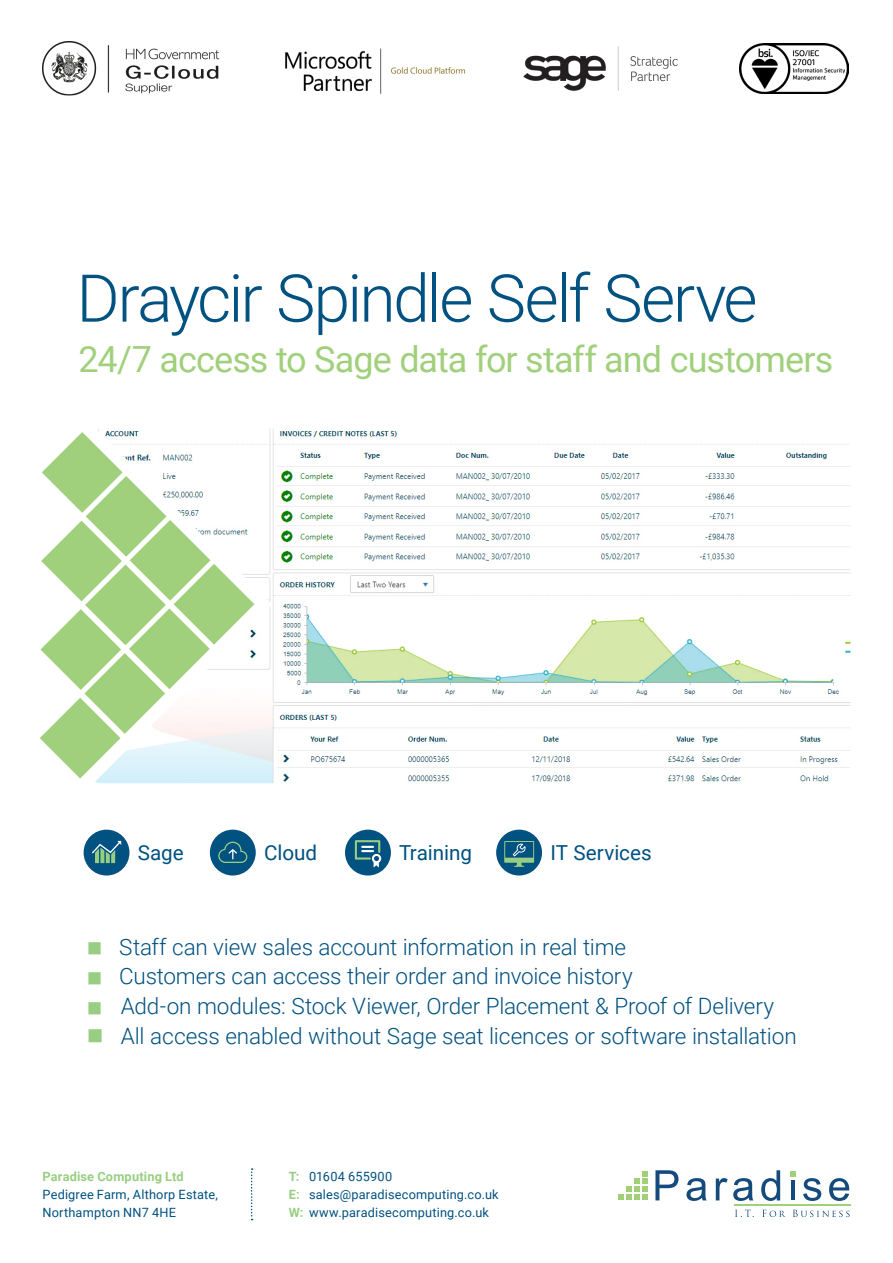
<style>
.page{position:relative;width:893px;height:1263px;background:#fff}
.page>*{position:absolute;margin:0;border:0;box-sizing:border-box;transform-origin:0 0}
.t1{font:300 66px "Roboto";letter-spacing:-.04em;color:#015181}
.t2{font:36px "Roboto";letter-spacing:-.025em;color:#a1d07c}
.t3{font:300 22.5px "Roboto";letter-spacing:-.01em;color:#015181}
.t4{font:20.7px "Roboto";color:#015181}
.Bulleted_list{font:12.75px "Roboto";letter-spacing:.015em;color:#015181}
.Bulleted_list-2{font:700 12.75px "Roboto";letter-spacing:.015em;color:#98ce81}
.s1{font-weight:700;color:#98ce81}
</style>
<div class="page">
<img style="left:272px;top:429px;width:578px;height:354px">
<img style="left:43px;top:42px;width:177px;height:54px">
<img style="left:523px;top:46px;width:155px;height:45px">
<img style="left:740px;top:43px;width:108px;height:51px">
<svg style="left:80px;top:429px;width:192px;height:355px"></svg>
<svg style="left:40px;top:432px;width:214px;height:346px"></svg>
<div style="left:84px;top:830px;width:45px;height:45px;background:#015181;border-radius:50%"></div>
<svg style="left:92px;top:841px;width:29px;height:22px"></svg>
<div style="left:210px;top:830px;width:46px;height:45px;background:#015181;border-radius:50%"></div>
<svg style="left:218px;top:842px;width:29px;height:21px"></svg>
<div style="left:345px;top:830px;width:46px;height:45px;background:#015181;border-radius:50%"></div>
<svg style="left:355px;top:840px;width:26px;height:27px"></svg>
<div style="left:496px;top:830px;width:46px;height:45px;background:#015181;border-radius:50%"></div>
<svg style="left:504px;top:841px;width:30px;height:26px"></svg>
<img style="left:285px;top:48px;width:180px;height:46px">
<svg style="left:655px;top:1170px;width:23px;height:30px"></svg>
<svg style="left:686px;top:1178px;width:21px;height:23px"></svg>
<svg style="left:716px;top:1178px;width:37px;height:23px"></svg>
<svg style="left:761px;top:1170px;width:19px;height:31px"></svg>
<hr style="left:791px;top:1180px;width:3px;height:20px;background:#144a7c">
<svg style="left:803px;top:1178px;width:18px;height:23px"></svg>
<svg style="left:829px;top:1178px;width:20px;height:23px"></svg>
<svg style="left:790px;top:1171px;width:5px;height:5px"></svg>
<svg style="left:735px;top:1209px;width:19px;height:8px"></svg>
<svg style="left:762px;top:1209px;width:24px;height:8px"></svg>
<svg style="left:793px;top:1210px;width:57px;height:7px"></svg>
<hr style="left:734px;top:1205px;width:116px;height:1px;background:#a1d076">
<svg style="left:618px;top:1171px;width:29px;height:29px"></svg>
<svg style="left:251px;top:1168px;width:2px;height:52px"></svg>
<p class="t1" style="left:76px;top:252px;width:682px">Draycir Spindle Self Serve</p>
<p class="t2" style="left:79px;top:334px;width:756px">24/7 access to Sage data for staff and customers</p>
<p class="t4" style="left:138px;top:838px;width:48px">Sage</p>
<p class="t4" style="left:264px;top:838px;width:55px">Cloud</p>
<p class="t4" style="left:399px;top:838px;width:74px">Training</p>
<p class="t4" style="left:550px;top:838px;width:103px">IT Services</p>
<p class="t3" style="left:119px;top:931px;width:508px">Staff can view sales account information in real time</p>
<p class="t3" style="left:119px;top:960px;width:515px">Customers can access their order and invoice history</p>
<p class="t3" style="left:121px;top:990px;width:655px">Add-on modules: Stock Viewer, Order Placement &amp; Proof of Delivery</p>
<p class="t3" style="left:121px;top:1020px;width:678px">All access enabled without Sage seat licences or software installation</p>
<p class="Bulleted_list-2" style="left:43px;top:1167px;width:143px">Paradise Computing Ltd</p>
<p class="Bulleted_list" style="left:43px;top:1185px;width:177px">Pedigree Farm, Althorp Estate,</p>
<p class="Bulleted_list" style="left:43px;top:1204px;width:135px">Northampton NN7 4HE</p>
<p class="Bulleted_list" style="left:289px;top:1167px;width:105px"><span class="s1">T:</span> 01604 655900</p>
<p class="Bulleted_list" style="left:289px;top:1185px;width:211px"><span class="s1">E:</span> sales@paradisecomputing.co.uk</p>
<p class="Bulleted_list" style="left:289px;top:1204px;width:202px"><span class="s1">W:</span> www.paradisecomputing.co.uk</p>
</div>
